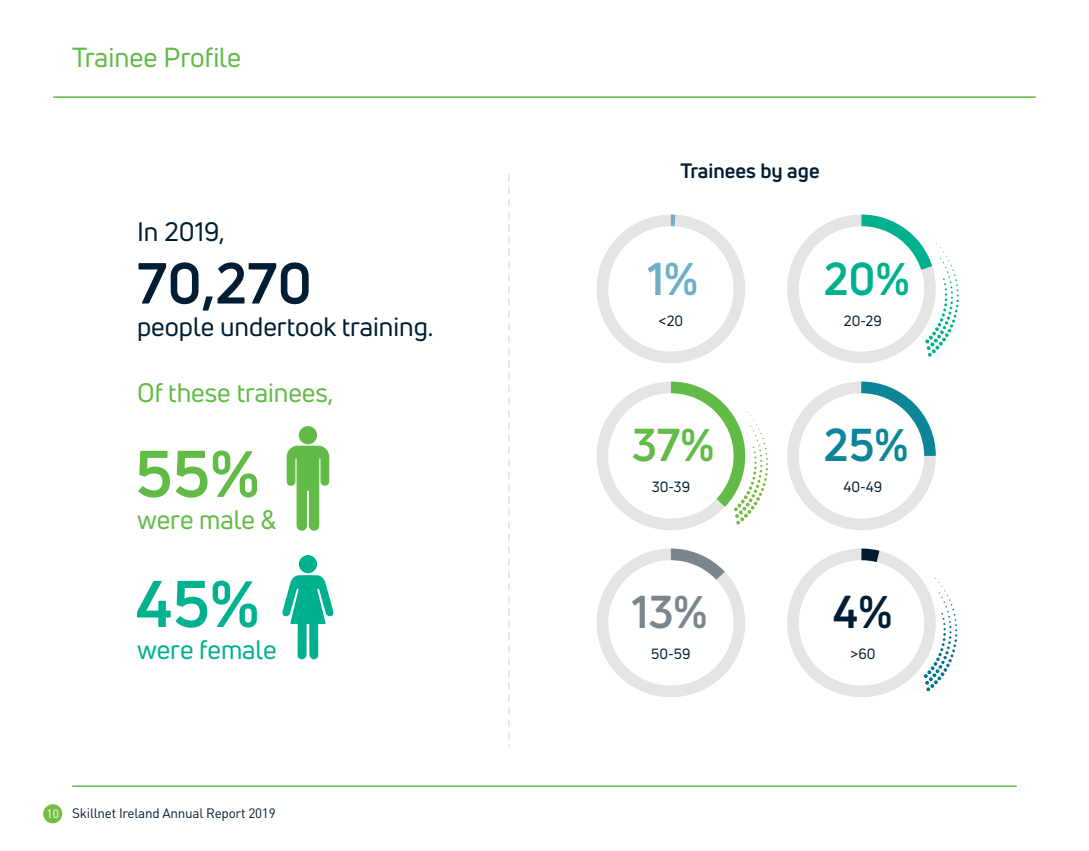
<style>
.page{position:relative;width:1089px;height:851px;background:#fff}
.page>*{position:absolute;margin:0;border:0;box-sizing:border-box;transform-origin:0 0}
.t1{font:700 64.35px "Uni Neue";color:#62bb46}
.t2{font:700 64.35px "Uni Neue";color:#00b18f}
.t3{font:700 56.55px "Uni Neue";color:#001d34}
.t4{font:700 45px "Uni Neue";color:#00b18f}
.t5{font:700 45px "Uni Neue";color:#62bb46}
.t6{font:700 45px "Uni Neue";color:#0d8598}
.t7{font:700 45px "Uni Neue";color:#7b868c}
.t8{font:700 45px "Uni Neue";color:#6fb0c7}
.t9{font:700 45px "Uni Neue";color:#001d34}
.t10{font:27px "Uni Neue";color:#62bb46}
.t11{font:26.1px "Uni Neue";color:#001d34}
.t12{font:26.1px "Uni Neue";color:#62bb46}
.t13{font:26.1px "Uni Neue";letter-spacing:-.005em;color:#00b18f}
.t14{font:700 20.4px "Uni Neue";color:#001d34}
.t15{font:14.55px "Uni Neue";color:#001d34}
.t16{font:13.5px "DIN";letter-spacing:-.02em;color:#001d34}
.s1{font-size:12px;color:#fff}
</style>
<div class="page">
<div style="left:43px;top:804px;width:19px;height:19px;background:#76bc43;border-radius:50%"></div>
<svg style="left:286px;top:426px;width:43px;height:104px"></svg>
<div style="left:299px;top:555px;width:18px;height:18px;background:#00b18f;border-radius:50%"></div>
<svg style="left:282px;top:575px;width:52px;height:84px"></svg>
<svg style="left:508px;top:174px;width:1px;height:572px"></svg>
<svg style="left:596px;top:214px;width:149px;height:149px"></svg>
<svg style="left:787px;top:381px;width:148px;height:149px"></svg>
<svg style="left:596px;top:548px;width:149px;height:149px"></svg>
<hr style="left:53px;top:96px;width:982px;height:2px;background:#62bb46">
<hr style="left:72px;top:785px;width:944px;height:1px;background:#62bb46">
<svg style="left:787px;top:214px;width:171px;height:149px"></svg>
<svg style="left:787px;top:548px;width:170px;height:149px"></svg>
<svg style="left:596px;top:381px;width:172px;height:149px"></svg>
<h3 class="t10" style="left:72px;top:41px;width:170px">Trainee Profile</h3>
<h3 class="t11" style="left:137px;top:216px;width:89px">In 2019,</h3>
<h2 class="t3" style="left:137px;top:248px;width:176px">70,270</h2>
<h3 class="t11" style="left:137px;top:311px;width:298px">people undertook training.</h3>
<h3 class="t12" style="left:137px;top:376px;width:198px">Of these trainees,</h3>
<h1 class="t1" style="left:135px;top:433px;width:126px">55%</h1>
<h3 class="t12" style="left:137px;top:503px;width:141px">were male &amp;</h3>
<h1 class="t2" style="left:135px;top:563px;width:126px">45%</h1>
<h3 class="t13" style="left:137px;top:633px;width:141px">were female</h3>
<p class="t16" style="left:46px;top:804px;width:231px"><span class="s1">10</span> Skillnet Ireland Annual Report 2019</p>
<h3 class="t14" style="left:680px;top:158px;width:141px">Trainees by age</h3>
<h3 class="t4" style="left:823px;top:250px;width:87px">20%</h3>
<h3 class="t8" style="left:647px;top:250px;width:52px">1%</h3>
<p class="t15" style="left:658px;top:311px;width:26px">&lt;20</p>
<p class="t15" style="left:844px;top:311px;width:39px">20-29</p>
<h3 class="t6" style="left:824px;top:416px;width:86px">25%</h3>
<h3 class="t5" style="left:631px;top:416px;width:84px">37%</h3>
<p class="t15" style="left:651px;top:477px;width:40px">30-39</p>
<p class="t15" style="left:843px;top:477px;width:40px">40-49</p>
<h3 class="t7" style="left:631px;top:583px;width:77px">13%</h3>
<p class="t15" style="left:651px;top:644px;width:41px">50-59</p>
<p class="t15" style="left:850px;top:644px;width:27px">&gt;60</p>
<h3 class="t9" style="left:833px;top:583px;width:61px">4%</h3>
</div>
